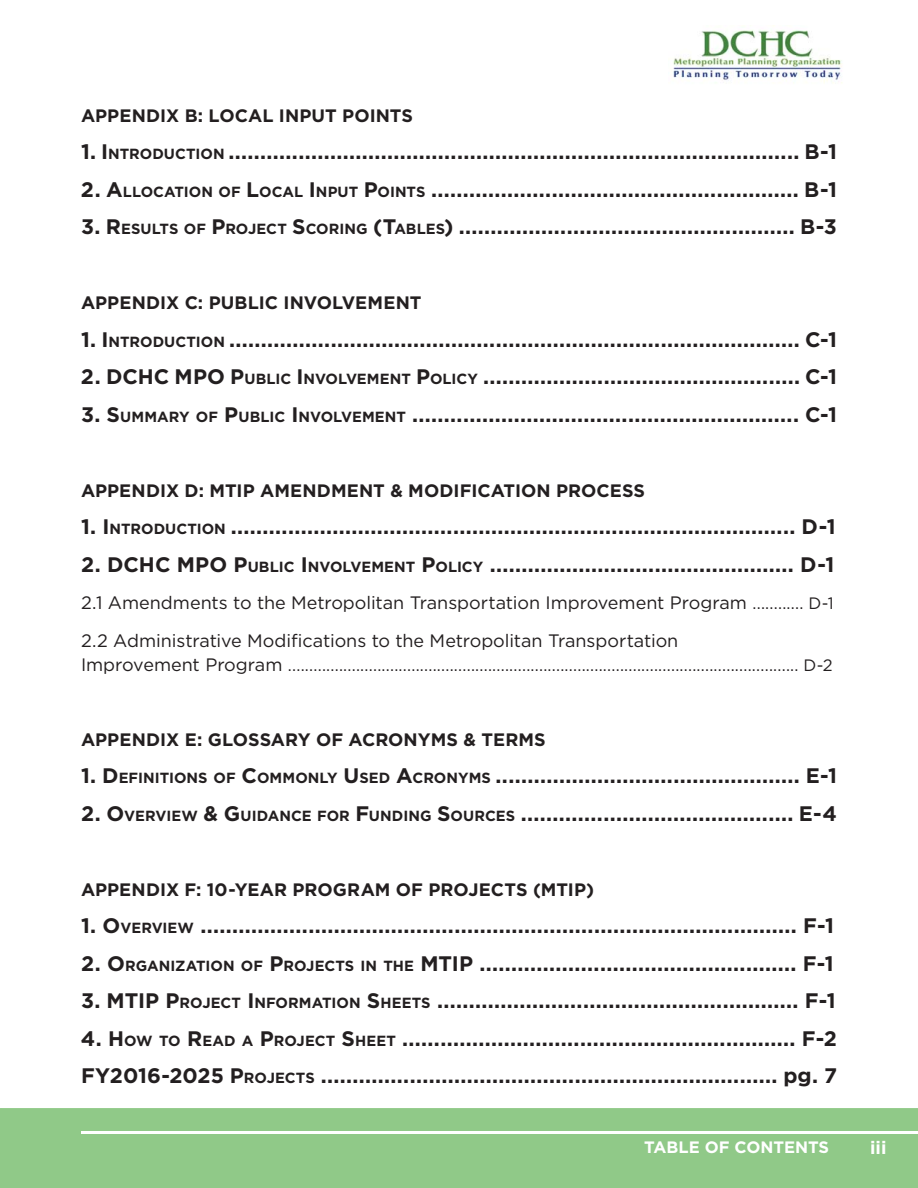
<style>
.page{position:relative;width:918px;height:1188px;background:#fff}
.page>*{position:absolute;margin:0;border:0;box-sizing:border-box;transform-origin:0 0}
.t1{font:700 21px/37.5px "Gotham";color:#231f20}
.t2{font:700 18px "Gotham";color:#231f20}
.t3{font:18px/37.5px "Gotham";color:#231f20}
.t4{font:700 18px "Gotham";color:#fff}
.t5{font:16.5px "Gotham";color:#231f20}
.t6{font:700 16.5px "Gotham";color:#fff}
.s1{font-size:14.7px}
.s2{font-size:16.5px}
.s3{font-size:18px}
.s4{font-style:inherit}
</style>
<div class="page">
<img style="left:673px;top:30px;width:169px;height:53px">
<div style="left:1px;top:1109px;width:916px;height:78px;background:#90c988"></div>
<div style="left:0;top:1108px;width:918px;height:80px;border:2px solid #90c988"></div>
<hr style="left:81px;top:1131px;width:837px;height:3px;background:#fff">
<p class="t2" style="left:81px;top:109px;width:334px">APPENDIX B: LOCAL INPUT POINTS</p>
<p class="t1" style="left:81px;top:135px;width:758px">1. I<span class="s1">NTRODUCTION</span> .......................................................................................... B-1</p>
<p class="t1" style="left:81px;top:173px;width:758px">2. A<span class="s1">LLOCATION OF</span> L<span class="s1">OCAL</span> I<span class="s1">NPUT</span> P<span class="s1">OINTS</span> .......................................................... B-1</p>
<p class="t1" style="left:81px;top:210px;width:758px">3. R<span class="s1">ESULTS OF</span> P<span class="s1">ROJECT</span> S<span class="s1">CORING</span> (T<span class="s1">ABLES</span>) ..................................................... B-3</p>
<p class="t2" style="left:81px;top:297px;width:342px">APPENDIX C: PUBLIC INVOLVEMENT</p>
<p class="t1" style="left:81px;top:323px;width:758px">1. I<span class="s1">NTRODUCTION</span> .......................................................................................... C-1</p>
<p class="t1" style="left:81px;top:360px;width:758px">2. DCHC MPO P<span class="s1">UBLIC</span> I<span class="s1">NVOLVEMENT</span> P<span class="s1">OLICY</span> .................................................. C-1</p>
<p class="t1" style="left:81px;top:398px;width:758px">3. S<span class="s1">UMMARY OF</span> P<span class="s1">UBLIC</span> I<span class="s1">NVOLVEMENT</span> ............................................................. C-1</p>
<p class="t2" style="left:81px;top:484px;width:566px">APPENDIX D: MTIP AMENDMENT &amp; MODIFICATION PROCESS</p>
<p class="t1" style="left:81px;top:510px;width:756px">1. I<span class="s1">NTRODUCTION</span> ......................................................................................... D-1</p>
<p class="t1" style="left:81px;top:548px;width:755px">2. DCHC MPO P<span class="s1">UBLIC</span> I<span class="s1">NVOLVEMENT</span> P<span class="s1">OLICY</span> ................................................ D-1</p>
<p class="t3" style="left:81px;top:585px;width:754px">2.1 Amendments to the Metropolitan Transportation Improvement Program <span class="s2">............ D-1<br></span>2.2 Administrative Modifications to the Metropolitan Transportation</p>
<p class="t5" style="left:81px;top:659px;width:753px"><span class="s3">Improvement Program</span> ........................................................................................................................ D-2</p>
<p class="t2" style="left:81px;top:733px;width:466px">APPENDIX E: GLOSSARY OF ACRONYMS &amp; TERMS</p>
<p class="t1" style="left:81px;top:759px;width:758px">1. D<span class="s1">EFINITIONS OF</span> C<span class="s1">OMMONLY</span> U<span class="s1">SED</span> A<span class="s1">CRONYMS</span> ................................................ E-1</p>
<p class="t1" style="left:81px;top:797px;width:758px">2. O<span class="s1">VERVIEW</span> &amp; G<span class="s1">UIDANCE FOR</span> F<span class="s1">UNDING</span> S<span class="s1">OURCES</span> ........................................... E-4</p>
<p class="t2" style="left:81px;top:883px;width:515px">APPENDIX F: 10-YEAR PROGRAM OF PROJECTS (MTIP)</p>
<p class="t1" style="left:81px;top:909px;width:755px">1. O<span class="s1">VERVIEW</span> .............................................................................................. F-1</p>
<p class="t1" style="left:81px;top:947px;width:754px">2. O<span class="s1">RGANIZATION OF</span> P<span class="s1">ROJECTS IN THE</span> MTIP .................................................. F-1</p>
<p class="t1" style="left:81px;top:984px;width:756px">3. MTIP P<span class="s1">ROJECT</span> I<span class="s1">NFORMATION</span> S<span class="s1">HEETS</span> ......................................................... F-1</p>
<p class="t1" style="left:81px;top:1022px;width:758px">4. H<span class="s1">OW TO</span> R<span class="s1">EAD A</span> P<span class="s1">ROJECT</span> S<span class="s1">HEET</span> .............................................................. F-2<br>FY2016-2025 P<span class="s1">ROJECTS</span> ........................................................................ <span class="s4">pg.</span> 7</p>
<p class="t6" style="left:644px;top:1141px;width:186px">TABLE OF CONTENTS</p>
<p class="t4" style="left:870px;top:1141px;width:18px">iii</p>
</div>
